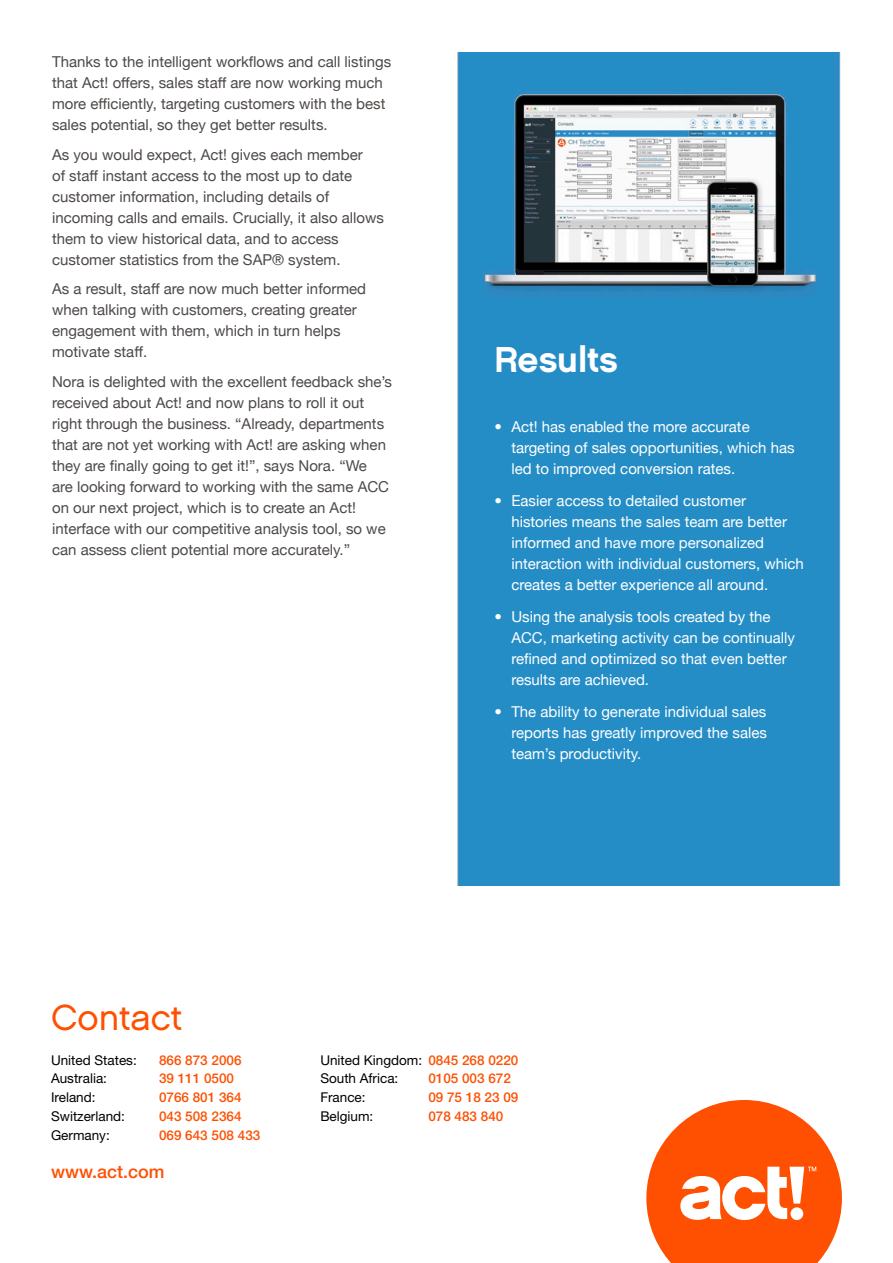
<style>
.page{position:relative;width:893px;height:1263px;background:#fff}
.page>*{position:absolute;margin:0;border:0;box-sizing:border-box;transform-origin:0 0}
.RESULT{font:36px "Chalet New York Nineteen Sixty";color:#fff}
.CONTACT{font:36px "Chalet London Nineteen Sixty";color:#fe5000}
.t1{font:500 18px "Helvetica Neue";color:#fe5000}
.B1_9pt{font:15px/21px "Helvetica Neue";color:#4d4947}
.t2{font:15px/21px "Helvetica Neue";color:#fff}
.t3{font:13.5px/18.8px "Helvetica Neue";color:#000}
.t4{font:500 13.5px "Helvetica Neue";color:#fe5000}
.s1{font-style:inherit}
.s2{font-weight:500;color:#fe5000}
</style>
<div class="page">
<img style="left:457px;top:52px;width:384px;height:834px">
<svg style="left:646px;top:1100px;width:196px;height:163px"></svg>
<p class="B1_9pt" style="left:52px;top:52px;width:341px">Thanks to the intelligent workflows and call listings that Act! offers, sales staff are now working much more efficiently, targeting customers with the best sales potential, so they get better results.</p>
<p class="B1_9pt" style="left:52px;top:145px;width:333px">As you would expect, Act! gives each member<br>of staff instant access to the most up to date customer information, including details of incoming calls and emails. Crucially, it also allows them to view historical data, and to access customer statistics from the SAP® system.</p>
<p class="B1_9pt" style="left:52px;top:279px;width:316px">As a result, staff are now much better informed when talking with customers, creating greater engagement with them, which in turn helps motivate staff.</p>
<p class="B1_9pt" style="left:52px;top:372px;width:342px">Nora is delighted with the excellent feedback she’s received about Act! and now plans to roll it out right through the business. “Already, departments that are not yet working with Act! are asking when they are finally going to get it!”, says Nora. “We<br>are looking forward to working with the same ACC on our next project, which is to create an Act! interface with our competitive analysis tool, so we can assess client potential more accurately.”</p>
<p class="CONTACT" style="left:51px;top:995px;width:133px">Contact</p>
<p class="RESULT" style="left:494px;top:337px;width:125px">Results</p>
<p class="t2" style="left:511px;top:417px;width:285px;text-indent:-17px"><span class="s1">•</span> Act! has enabled the more accurate targeting of sales opportunities, which has led to improved conversion rates.</p>
<p class="t2" style="left:511px;top:491px;width:294px;text-indent:-17px"><span class="s1">•</span> Easier access to detailed customer histories means the sales team are better informed and have more personalized interaction with individual customers, which creates a better experience all around.</p>
<p class="t2" style="left:511px;top:607px;width:285px;text-indent:-17px"><span class="s1">•</span> Using the analysis tools created by the ACC, marketing activity can be continually refined and optimized so that even better results are achieved.</p>
<p class="t2" style="left:511px;top:702px;width:257px;text-align:justify;text-indent:-17px"><span class="s1">•</span> The ability to generate individual sales reports has greatly improved the sales team’s productivity.</p>
<p class="t3" style="left:51px;top:1050px;width:87px">United States:</p>
<p class="t4" style="left:159px;top:1052px;width:84px">866 873 2006</p>
<p class="t3" style="left:51px;top:1069px;width:57px">Australia:</p>
<p class="t4" style="left:159px;top:1070px;width:77px">39 111 0500</p>
<p class="t3" style="left:51px;top:1088px;width:46px">Ireland:</p>
<p class="t4" style="left:159px;top:1089px;width:84px">0766 801 364</p>
<p class="t3" style="left:51px;top:1106px;width:75px">Switzerland:</p>
<p class="t4" style="left:159px;top:1108px;width:84px">043 508 2364</p>
<p class="t3" style="left:51px;top:1125px;width:60px">Germany:</p>
<p class="t4" style="left:159px;top:1127px;width:103px">069 643 508 433</p>
<p class="t1" style="left:51px;top:1161px;width:115px">www.act.com</p>
<p class="t3" style="left:320px;top:1050px;width:200px">United Kingdom: <span class="s2">0845 268 0220<br></span>South Africa:</p>
<p class="t4" style="left:428px;top:1070px;width:84px">0105 003 672</p>
<p class="t3" style="left:320px;top:1088px;width:47px">France:</p>
<p class="t4" style="left:428px;top:1089px;width:92px">09 75 18 23 09</p>
<p class="t3" style="left:320px;top:1106px;width:55px">Belgium:</p>
<p class="t4" style="left:428px;top:1108px;width:77px">078 483 840</p>
</div>
